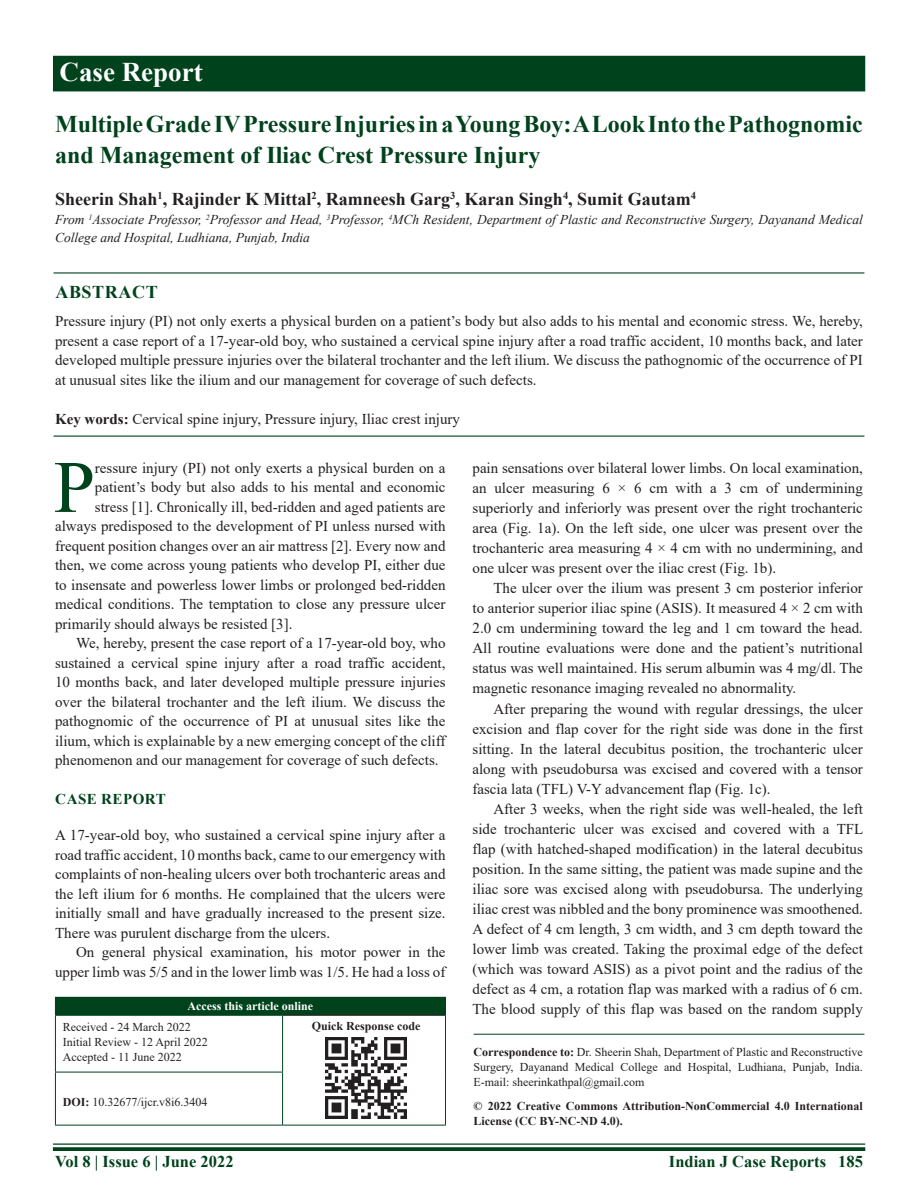
<style>
.page{position:relative;width:918px;height:1188px;background:#fff}
.page>*{position:absolute;margin:0;border:0;box-sizing:border-box;transform-origin:0 0}
.DROP_CAP_TX{font:73.95px "Times New Roman";color:#00421c}
.AH{font:700 27px "Times New Roman";color:#fff}
.AT{font:700 24px/31.5px "Times New Roman";color:#00421c}
.AU{font:700 18px "Times New Roman";color:#231f20}
.ABSH{font:700 18px "Times New Roman";letter-spacing:.035em;color:#00421c}
.RF{font:700 16.5px "Times New Roman";color:#00421c}
.TX{font:15px/20.1px "Times New Roman";color:#231f20;text-align:justify}
.DROP_CAP_TX-2{font:15px "Times New Roman";color:#231f20}
.ABS{font:15px/19.5px "Times New Roman";color:#231f20;text-align:justify}
.TXFL{font:15px/19.5px "Times New Roman";color:#231f20;text-align:justify}
.KWD{font:15px "Times New Roman";color:#231f20}
.t1{font:700 15px "Times New Roman";letter-spacing:.035em;color:#00421c}
.AFF{font:italic 13.5px/18px "Times New Roman";color:#231f20}
.ADD{font:12px/15px "Times New Roman";color:#231f20;text-align:justify}
.CR{font:700 12px/15px "Times New Roman";color:#231f20}
.HIS{font:12px/15px "Times New Roman";color:#231f20}
.DOI{font:12px "Times New Roman";color:#231f20}
.AAO{font:700 12px "Times New Roman";color:#fff}
.QR{font:700 12px "Times New Roman";color:#231f20}
.s1{font-weight:700}
</style>
<div class="page">
<hr style="left:53px;top:1143px;width:812px;height:2px;background:#00421c">
<svg style="left:53px;top:1147px;width:812px;height:4px;background:#0f4d29"></svg>
<div style="left:53px;top:56px;width:812px;height:35px;background:#00421c"></div>
<hr style="left:54px;top:272px;width:810px;height:2px;background:#00421c">
<hr style="left:54px;top:436px;width:810px;height:1px;background:#00421c">
<div style="left:55px;top:997px;width:391px;height:18px;background:#00421c"></div>
<hr style="left:283px;top:1015px;width:162px;height:1px;background:#231f20">
<hr style="left:55px;top:1016px;width:1px;height:56px;background:#00421c">
<hr style="left:55px;top:1015px;width:228px;height:1px;background:#00421c">
<hr style="left:282px;top:1016px;width:1px;height:56px;background:#00421c">
<hr style="left:445px;top:1015px;width:1px;height:57px;background:#00421c">
<hr style="left:445px;top:1072px;width:1px;height:53px;background:#00421c">
<hr style="left:55px;top:1072px;width:1px;height:53px;background:#00421c">
<hr style="left:55px;top:1072px;width:228px;height:1px;background:#00421c">
<hr style="left:55px;top:1125px;width:228px;height:1px;background:#00421c">
<hr style="left:282px;top:1072px;width:1px;height:53px;background:#00421c">
<hr style="left:283px;top:1125px;width:163px;height:1px;background:#00421c">
<img style="left:326px;top:1038px;width:81px;height:81px">
<hr style="left:474px;top:1034px;width:390px;height:1px;background:#00421c">
<p class="AH" style="left:60px;top:52px;width:145px">Case Report</p>
<p class="AT" style="left:55px;top:107px;width:809px">Multiple Grade IV Pressure Injuries in a Young Boy: ALook Into the Pathognomic and Management of Iliac Crest Pressure Injury</p>
<p class="AU" style="left:55px;top:186px;width:642px">Sheerin Shah<sup>1</sup>, Rajinder K Mittal<sup>2</sup>, Ramneesh Garg<sup>3</sup>, Karan Singh<sup>4</sup>, Sumit Gautam<sup>4</sup></p>
<p class="AFF" style="left:55px;top:210px;width:809px">From <sup>1</sup>Associate Professor, <sup>2</sup>Professor and Head, <sup>3</sup>Professor, <sup>4</sup>MCh Resident, Department of Plastic and Reconstructive Surgery, Dayanand Medical<br>College and Hospital, Ludhiana, Punjab, India</p>
<p class="ABSH" style="left:55px;top:279px;width:104px">ABSTRACT</p>
<p class="ABS" style="left:55px;top:311px;width:809px">Pressure injury (PI) not only exerts a physical burden on a patient’s body but also adds to his mental and economic stress. We, hereby, present a case report of a 17-year-old boy, who sustained a cervical spine injury after a road traffic accident, 10 months back, and later developed multiple pressure injuries over the bilateral trochanter and the left ilium. We discuss the pathognomic of the occurrence of PI at unusual sites like the ilium and our management for coverage of such defects.</p>
<p class="KWD" style="left:55px;top:408px;width:407px"><span class="s1">Key words:</span> Cervical spine injury, Pressure injury, Iliac crest injury</p>
<p class="DROP_CAP_TX" style="left:54px;top:435px;width:43px">P</p>
<p class="DROP_CAP_TX-2" style="left:95px;top:457px;width:352px">ressure injury (PI) not only exerts a physical burden on a</p>
<p class="DROP_CAP_TX-2" style="left:95px;top:477px;width:352px">patient’s body but also adds to his mental and economic</p>
<p class="DROP_CAP_TX-2" style="left:95px;top:496px;width:352px">stress [1]. Chronically ill, bed-ridden and aged patients are</p>
<p class="DROP_CAP_TX-2" style="left:55px;top:516px;width:392px">always predisposed to the development of PI unless nursed with</p>
<p class="DROP_CAP_TX-2" style="left:55px;top:535px;width:392px">frequent position changes over an air mattress [2]. Every now and</p>
<p class="DROP_CAP_TX-2" style="left:55px;top:555px;width:392px">then, we come across young patients who develop PI, either due</p>
<p class="DROP_CAP_TX-2" style="left:55px;top:574px;width:392px">to insensate and powerless lower limbs or prolonged bed-ridden</p>
<p class="DROP_CAP_TX-2" style="left:55px;top:594px;width:392px">medical conditions. The temptation to close any pressure ulcer</p>
<p class="DROP_CAP_TX-2" style="left:55px;top:613px;width:239px">primarily should always be resisted [3].</p>
<p class="TX" style="left:55px;top:633px;width:392px;line-height:19.5px;text-indent:21px">We, hereby, present the case report of a 17-year-old boy, who sustained a cervical spine injury after a road traffic accident, 10 months back, and later developed multiple pressure injuries over the bilateral trochanter and the left ilium. We discuss the pathognomic of the occurrence of PI at unusual sites like the ilium, which is explainable by a new emerging concept of the cliff phenomenon and our management for coverage of such defects.</p>
<h1 class="t1" style="left:55px;top:789px;width:112px">CASE REPORT</h1>
<p class="TXFL" style="left:55px;top:825px;width:392px">A 17-year-old boy, who sustained a cervical spine injury after a road traffic accident, 10 months back, came to our emergency with complaints of non-healing ulcers over both trochanteric areas and the left ilium for 6 months. He complained that the ulcers were initially small and have gradually increased to the present size.<br>There was purulent discharge from the ulcers.</p>
<p class="TX" style="left:55px;top:942px;width:392px;line-height:19.5px;text-align:right">On general physical examination, his motor power in the upper limb was 5/5 and in the lower limb was 1/5. He had a loss of</p>
<p class="AAO" style="left:188px;top:998px;width:127px">Access this article online</p>
<p class="HIS" style="left:63px;top:1019px;width:146px">Received - 24 March 2022<br>Initial Review - 12 April 2022<br>Accepted - 11 June 2022</p>
<p class="QR" style="left:312px;top:1017px;width:110px">Quick Response code</p>
<p class="DOI" style="left:63px;top:1094px;width:146px"><span class="s1">DOI:</span> 10.32677/ijcr.v8i6.3404</p>
<p class="TX" style="left:472px;top:457px;width:392px">pain sensations over bilateral lower limbs. On local examination, an ulcer measuring 6 × 6 cm with a 3 cm of undermining superiorly and inferiorly was present over the right trochanteric area (Fig. 1a). On the left side, one ulcer was present over the trochanteric area measuring 4 × 4 cm with no undermining, and one ulcer was present over the iliac crest (Fig. 1b).</p>
<p class="TX" style="left:472px;top:578px;width:392px;text-indent:21px">The ulcer over the ilium was present 3 cm posterior inferior to anterior superior iliac spine (ASIS). It measured 4 × 2 cm with 2.0 cm undermining toward the leg and 1 cm toward the head.<br>All routine evaluations were done and the patient’s nutritional status was well maintained. His serum albumin was 4 mg/dl. The magnetic resonance imaging revealed no abnormality.</p>
<p class="TX" style="left:472px;top:698px;width:392px;text-indent:21px">After preparing the wound with regular dressings, the ulcer excision and flap cover for the right side was done in the first sitting. In the lateral decubitus position, the trochanteric ulcer along with pseudobursa was excised and covered with a tensor fascia lata (TFL) V-Y advancement flap (Fig. 1c).</p>
<p class="TX" style="left:472px;top:798px;width:392px;text-indent:21px">After 3 weeks, when the right side was well-healed, the left side trochanteric ulcer was excised and covered with a TFL flap (with hatched-shaped modification) in the lateral decubitus position. In the same sitting, the patient was made supine and the iliac sore was excised along with pseudobursa. The underlying iliac crest was nibbled and the bony prominence was smoothened.<br>A defect of 4 cm length, 3 cm width, and 3 cm depth toward the lower limb was created. Taking the proximal edge of the defect (which was toward ASIS) as a pivot point and the radius of the defect as 4 cm, a rotation flap was marked with a radius of 6 cm.<br>The blood supply of this flap was based on the random supply</p>
<p class="ADD" style="left:474px;top:1044px;width:391px"><span class="s1">Correspondence to:</span> Dr. Sheerin Shah, Department of Plastic and Reconstructive Surgery, Dayanand Medical College and Hospital, Ludhiana, Punjab, India.<br>E-mail: sheerinkathpal@gmail.com</p>
<p class="CR" style="left:474px;top:1099px;width:391px">© 2022 Creative Commons Attribution-NonCommercial 4.0 International<br>License (CC BY-NC-ND 4.0).</p>
<p class="RF" style="left:55px;top:1150px;width:180px">Vol 8 | Issue 6 | June 2022</p>
<p class="RF" style="left:669px;top:1150px;width:195px">Indian J Case Reports 185</p>
</div>
